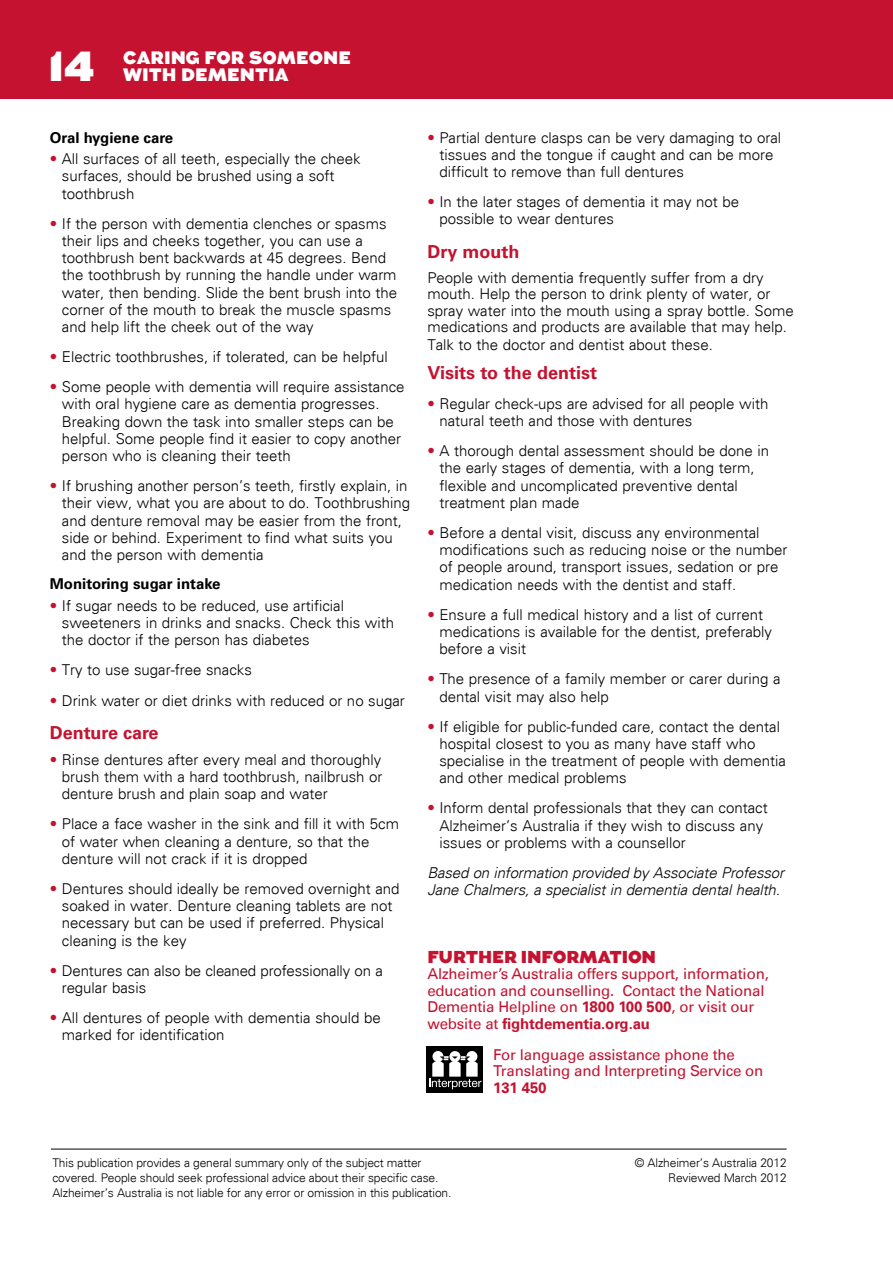
<style>
.page{position:relative;width:893px;height:1263px;background:#fff}
.page>*{position:absolute;margin:0;border:0;box-sizing:border-box;transform-origin:0 0}
.t1{font:900 42px "Augustus";color:#fff}
.t2{font:700 18px "Univers LT Std";color:#c41230}
.t3{font:900 18px "Augustus";color:#fff}
.t4{font:900 17.25px "Augustus";letter-spacing:-.01em;color:#c41230}
.t5{font:300 15px/17.2px "Univers";color:#000}
.t6{font:15px/16.5px "Univers LT Std";letter-spacing:-.01em;color:#c41230}
.t7{font:italic 300 15px/17.2px "Univers";letter-spacing:-.01em;color:#000}
.t8{font:700 15px "Univers LT Std";color:#000}
.t9{font:700 15px "Univers LT Std";letter-spacing:-.01em;color:#c41230}
.t10{font:300 12px/15px "Univers";letter-spacing:-.01em;color:#000}
.s1{color:#c41230}
.s2{font-weight:700}
</style>
<div class="page">
<hr style="left:51px;top:1149px;width:736px;height:1px;background:#000">
<div style="left:0;top:0;width:893px;height:99px;background:#c41230"></div>
<div style="left:426px;top:1046px;width:57px;height:47px;background:#000"></div>
<div style="left:466px;top:1051px;width:11px;height:11px;background:#fff;border-radius:50%"></div>
<div style="left:432px;top:1051px;width:11px;height:11px;background:#fff;border-radius:50%"></div>
<div style="left:449px;top:1051px;width:11px;height:11px;background:#fff;border-radius:50%"></div>
<svg style="left:429px;top:1056px;width:53px;height:33px"></svg>
<h1 class="t1" style="left:48px;top:41px;width:48px">14</h1>
<p class="t3" style="left:123px;top:47px;width:229px">CARING FOR SOMEONE</p>
<p class="t3" style="left:123px;top:64px;width:73px">WITH DEMENTIA</p>
<p class="t8" style="left:50px;top:129px;width:125px">Oral hygiene care</p>
<p class="t5" style="left:62px;top:150px;width:300px;text-indent:-12px"><span class="s1">•</span> All surfaces of all teeth, especially the cheek surfaces, should be brushed using a soft toothbrush</p>
<p class="t5" style="left:62px;top:215px;width:337px;text-indent:-12px"><span class="s1">•</span> If the person with dementia clenches or spasms their lips and cheeks together, you can use a toothbrush bent backwards at 45 degrees. Bend the toothbrush by running the handle under warm water, then bending. Slide the bent brush into the corner of the mouth to break the muscle spasms and help lift the cheek out of the way</p>
<p class="t5" style="left:50px;top:348px;width:340px"><span class="s1">•</span> Electric toothbrushes, if tolerated, can be helpful</p>
<p class="t5" style="left:62px;top:378px;width:344px;text-indent:-12px"><span class="s1">•</span> Some people with dementia will require assistance with oral hygiene care as dementia progresses.<br>Breaking down the task into smaller steps can be helpful. Some people find it easier to copy another person who is cleaning their teeth</p>
<p class="t5" style="left:62px;top:477px;width:350px;text-indent:-12px"><span class="s1">•</span> If brushing another person’s teeth, firstly explain, in their view, what you are about to do. Toothbrushing and denture removal may be easier from the front, side or behind. Experiment to find what suits you and the person with dementia</p>
<p class="t8" style="left:50px;top:575px;width:172px">Monitoring sugar intake</p>
<p class="t5" style="left:62px;top:597px;width:334px;text-indent:-12px"><span class="s1">•</span> If sugar needs to be reduced, use artificial sweeteners in drinks and snacks. Check this with the doctor if the person has diabetes</p>
<p class="t5" style="left:50px;top:661px;width:204px"><span class="s1">•</span> Try to use sugar-free snacks</p>
<p class="t5" style="left:50px;top:691px;width:357px"><span class="s1">•</span> Drink water or diet drinks with reduced or no sugar</p>
<p class="t2" style="left:50px;top:722px;width:110px">Denture care</p>
<p class="t5" style="left:62px;top:751px;width:322px;text-align:justify;text-indent:-12px"><span class="s1">•</span> Rinse dentures after every meal and thoroughly brush them with a hard toothbrush, nailbrush or denture brush and plain soap and water</p>
<p class="t5" style="left:62px;top:815px;width:339px;text-indent:-12px"><span class="s1">•</span> Place a face washer in the sink and fill it with 5cm of water when cleaning a denture, so that the denture will not crack if it is dropped</p>
<p class="t5" style="left:62px;top:880px;width:339px;text-indent:-12px"><span class="s1">•</span> Dentures should ideally be removed overnight and soaked in water. Denture cleaning tablets are not necessary but can be used if preferred. Physical cleaning is the key</p>
<p class="t5" style="left:62px;top:962px;width:322px;text-indent:-12px"><span class="s1">•</span> Dentures can also be cleaned professionally on a regular basis</p>
<p class="t5" style="left:62px;top:1009px;width:320px;text-indent:-12px"><span class="s1">•</span> All dentures of people with dementia should be marked for identification</p>
<p class="t5" style="left:439px;top:129px;width:343px;text-indent:-12px"><span class="s1">•</span> Partial denture clasps can be very damaging to oral tissues and the tongue if caught and can be more difficult to remove than full dentures</p>
<p class="t5" style="left:439px;top:193px;width:301px;text-indent:-12px"><span class="s1">•</span> In the later stages of dementia it may not be possible to wear dentures</p>
<p class="t2" style="left:427px;top:241px;width:93px">Dry mouth</p>
<p class="t5" style="left:427px;top:269px;width:368px;line-height:16.6px">People with dementia frequently suffer from a dry mouth. Help the person to drink plenty of water, or spray water into the mouth using a spray bottle. Some medications and products are available that may help.<br>Talk to the doctor and dentist about these.</p>
<p class="t2" style="left:427px;top:362px;width:171px">Visits to the dentist</p>
<p class="t5" style="left:439px;top:395px;width:330px;text-indent:-12px"><span class="s1">•</span> Regular check-ups are advised for all people with natural teeth and those with dentures</p>
<p class="t5" style="left:439px;top:442px;width:331px;text-indent:-12px"><span class="s1">•</span> A thorough dental assessment should be done in the early stages of dementia, with a long term, flexible and uncomplicated preventive dental treatment plan made</p>
<p class="t5" style="left:439px;top:524px;width:350px;text-indent:-12px"><span class="s1">•</span> Before a dental visit, discuss any environmental modifications such as reducing noise or the number of people around, transport issues, sedation or pre medication needs with the dentist and staff.</p>
<p class="t5" style="left:439px;top:606px;width:334px;text-indent:-12px"><span class="s1">•</span> Ensure a full medical history and a list of current medications is available for the dentist, preferably before a visit</p>
<p class="t5" style="left:439px;top:670px;width:343px;text-indent:-12px"><span class="s1">•</span> The presence of a family member or carer during a dental visit may also help</p>
<p class="t5" style="left:439px;top:718px;width:348px;text-indent:-12px"><span class="s1">•</span> If eligible for public-funded care, contact the dental hospital closest to you as many have staff who specialise in the treatment of people with dementia and other medical problems</p>
<p class="t5" style="left:439px;top:799px;width:330px;text-indent:-12px"><span class="s1">•</span> Inform dental professionals that they can contact<br>Alzheimer’s Australia if they wish to discuss any issues or problems with a counsellor</p>
<p class="t7" style="left:427px;top:864px;width:358px">Based on information provided by Associate Professor<br>Jane Chalmers, a specialist in dementia dental health.</p>
<p class="t4" style="left:427px;top:946px;width:230px">FURTHER INFORMATION</p>
<p class="t6" style="left:427px;top:965px;width:343px">Alzheimer’s Australia offers support, information, education and counselling. Contact the National Dementia Helpline on <span class="s2">1800 100 500</span>, or visit our website at <span class="s2">fightdementia.org.au</span></p>
<p class="t6" style="left:493px;top:1046px;width:272px">For language assistance phone the<br>Translating and Interpreting Service on</p>
<p class="t9" style="left:493px;top:1079px;width:55px">131 450</p>
<p class="t10" style="left:52px;top:1156px;width:401px">This publication provides a general summary only of the subject matter covered. People should seek professional advice about their specific case.<br>Alzheimer’s Australia is not liable for any error or omission in this publication.</p>
<p class="t10" style="left:635px;top:1156px;width:153px;text-align:right">© Alzheimer’s Australia 2012<br>Reviewed March 2012</p>
</div>
